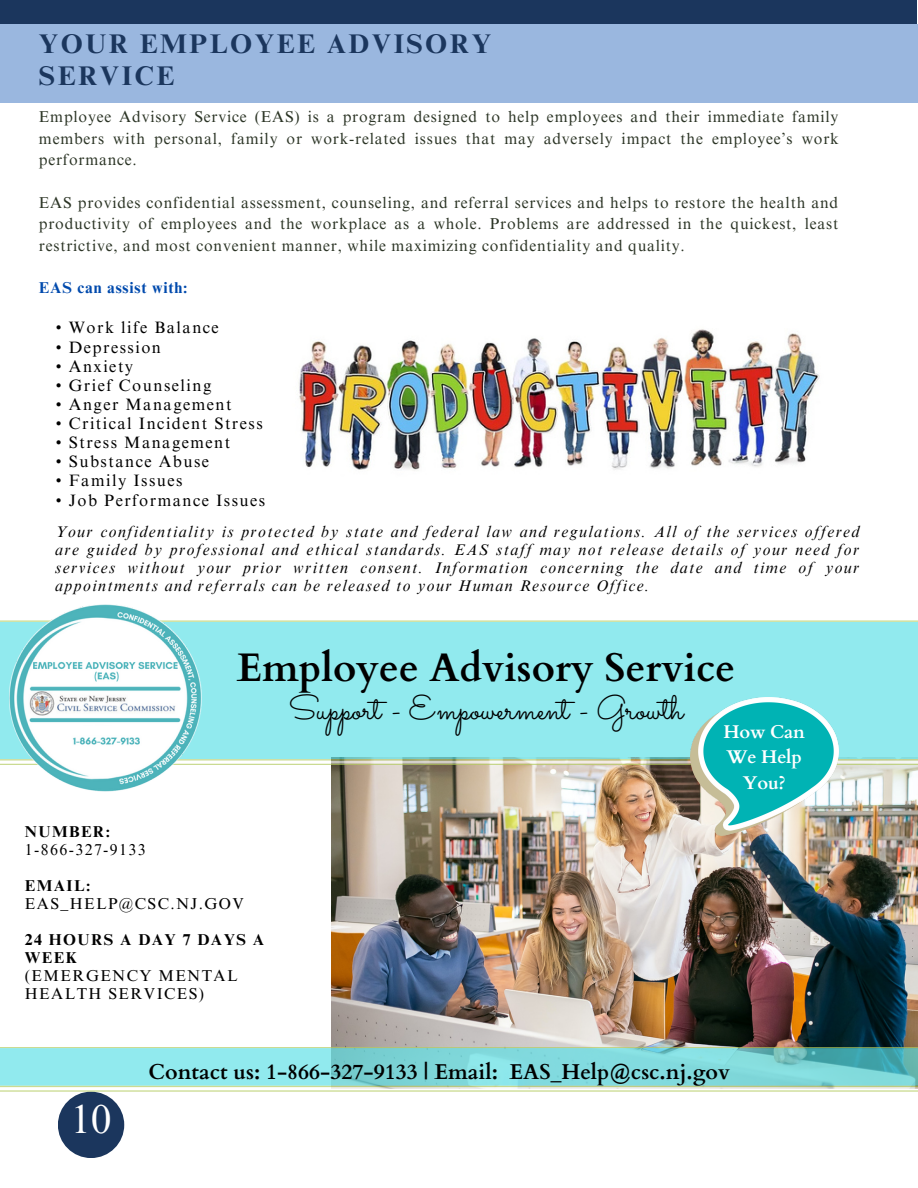
<style>
.page{position:relative;width:918px;height:1188px;background:#fff}
.page>*{position:absolute;margin:0;border:0;box-sizing:border-box;transform-origin:0 0}
.t1{font:40.5px "Times NRMT Pro";color:#fff}
.t2{font:700 39.9px "Cardo";color:#000}
.t3{font:33.9px "Sacramento";color:#000}
.t4{font:700 27px/31.5px "Times NRMT Pro";letter-spacing:.09em;color:#1b365d}
.t5{font:700 21.45px "Cardo";color:#000}
.t6{font:700 18.45px/25.7px "Cardo";letter-spacing:-.01em;color:#fff;text-align:center}
.t7{font:16.5px "Times NRMT Pro";letter-spacing:.09em;color:#000}
.t8{font:15.75px/21.3px "Times NRMT Pro";letter-spacing:.05em;color:#2b3425;text-align:justify}
.t9{font:italic 15.75px/18px "Times NRMT Pro";letter-spacing:.09em;color:#000;text-align:justify}
.t10{font:15.75px/18px "Times NRMT Pro";letter-spacing:.09em;color:#000}
.t11{font:700 15.75px/18px "Times NRMT Pro";letter-spacing:.09em;color:#000}
.t12{font:700 15.75px "Times NRMT Pro";letter-spacing:.05em;color:#004aad}
</style>
<div class="page">
<div style="left:58px;top:1092px;width:66px;height:66px;background:#1b365d;border-radius:50%"></div>
<div style="left:0;top:0;width:917px;height:27px;background:#1b365d"></div>
<div style="left:0;top:24px;width:918px;height:79px;background:#9ab7df"></div>
<img style="left:298px;top:329px;width:522px;height:142px">
<img style="left:331px;top:765px;width:587px;height:282px">
<div style="left:0;top:620px;width:918px;height:145px;background:#91eaee"></div>
<img style="left:10px;top:605px;width:191px;height:187px">
<img style="left:690px;top:698px;width:149px;height:138px">
<svg style="left:0;top:1047px;width:918px;height:45px;background:#91dcd9"></svg>
<div style="left:39px;top:726px;width:128px;height:9px;background:#fff"></div>
<p class="t4" style="left:39px;top:32px;width:454px">YOUR EMPLOYEE ADVISORY<br>SERVICE</p>
<p class="t8" style="left:39px;top:108px;width:801px">Employee Advisory Service (EAS) is a program designed to help employees and their immediate family members with personal, family or work-related issues that may adversely impact the employee’s work performance.</p>
<p class="t8" style="left:39px;top:194px;width:801px">EAS provides confidential assessment, counseling, and referral services and helps to restore the health and productivity of employees and the workplace as a whole. Problems are addressed in the quickest, least restrictive, and most convenient manner, while maximizing confidentiality and quality.</p>
<p class="t12" style="left:39px;top:282px;width:150px">EAS can assist with:</p>
<p class="t7" style="left:56px;top:322px;width:164px">• Work life Balance</p>
<p class="t7" style="left:56px;top:341px;width:107px">• Depression</p>
<p class="t7" style="left:56px;top:360px;width:79px">• Anxiety</p>
<p class="t7" style="left:56px;top:379px;width:157px">• Grief Counseling</p>
<p class="t7" style="left:56px;top:398px;width:177px">• Anger Management</p>
<p class="t7" style="left:56px;top:417px;width:208px">• Critical Incident Stress</p>
<p class="t7" style="left:56px;top:436px;width:176px">• Stress Management</p>
<p class="t7" style="left:56px;top:455px;width:155px">• Substance Abuse</p>
<p class="t7" style="left:56px;top:475px;width:128px">• Family Issues</p>
<p class="t7" style="left:56px;top:494px;width:211px">• Job Performance Issues</p>
<p class="t9" style="left:55px;top:525px;width:806px">Your confidentiality is protected by state and federal law and regulations. All of the services offered are guided by professional and ethical standards. EAS staff may not release details of your need for services without your prior written consent. Information concerning the date and time of your appointments and referrals can be released to your Human Resource Office.</p>
<p class="t2" style="left:237px;top:642px;width:500px">Employee Advisory Service</p>
<p class="t3" style="left:289px;top:688px;width:396px">Support - Empowerment - Growth</p>
<p class="t6" style="left:723px;top:719px;width:83px">How Can<br>We Help<br>You?</p>
<p class="t11" style="left:25px;top:825px;width:86px">NUMBER:</p>
<p class="t10" style="left:25px;top:843px;width:122px">1-866-327-9133</p>
<p class="t11" style="left:25px;top:879px;width:67px">EMAIL:</p>
<p class="t10" style="left:25px;top:897px;width:220px">EAS_HELP@CSC.NJ.GOV</p>
<p class="t11" style="left:25px;top:933px;width:241px">24 HOURS A DAY 7 DAYS A<br>WEEK</p>
<p class="t10" style="left:25px;top:969px;width:214px">(EMERGENCY MENTAL<br>HEALTH SERVICES)</p>
<p class="t1" style="left:71px;top:1104px;width:42px">10</p>
<p class="t5" style="left:148px;top:1058px;width:583px">Contact us: 1-866-327-9133 | Email: EAS_Help@csc.nj.gov</p>
</div>
